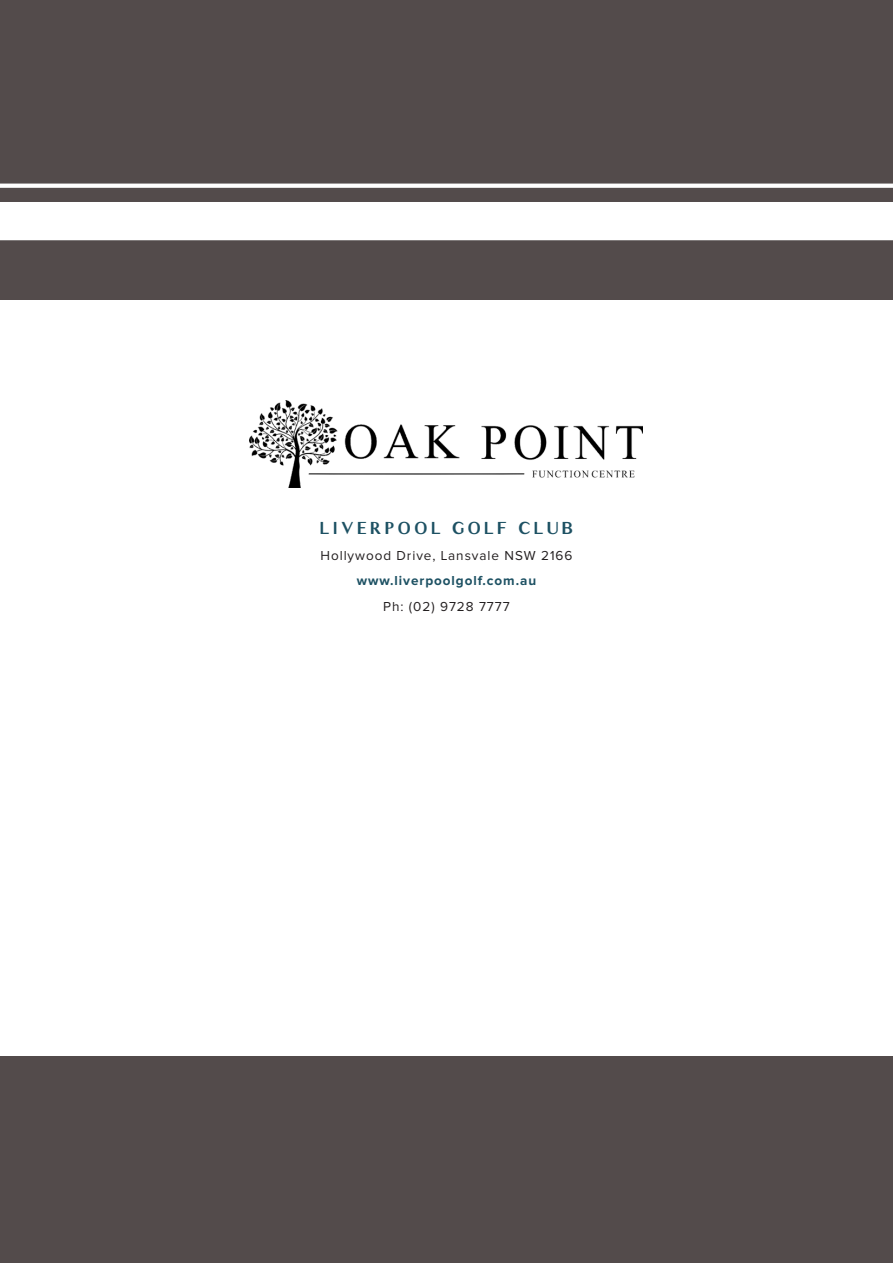
<style>
.page{position:relative;width:893px;height:1263px;background:#fff}
.page>*{position:absolute;margin:0;border:0;box-sizing:border-box;transform-origin:0 0}
.t1{font:700 16.5px "Luxia";letter-spacing:.22em;color:#1d5163}
.t2{font:13.5px "Proxima Nova";letter-spacing:.07em;color:#231f20}
.t3{font:700 13.5px "Proxima Nova";letter-spacing:.07em;color:#1d5163}
</style>
<div class="page">
<img style="left:250px;top:401px;width:393px;height:86px">
<div style="left:0;top:1057px;width:893px;height:206px;background:#534b4b"></div>
<div style="left:0;top:0;width:893px;height:300px;background:#534b4b"></div>
<svg style="left:0;top:184px;width:893px;height:4px;background:#f7f7f7"></svg>
<div style="left:0;top:202px;width:893px;height:38px;background:#fff"></div>
<p class="t1" style="left:320px;top:518px;width:254px">LIVERPOOL GOLF CLUB</p>
<p class="t2" style="left:320px;top:549px;width:254px">Hollywood Drive, Lansvale NSW 2166</p>
<p class="t3" style="left:357px;top:573px;width:181px">www.liverpoolgolf.com.au</p>
<p class="t2" style="left:383px;top:600px;width:128px">Ph: (02) 9728 7777</p>
</div>
